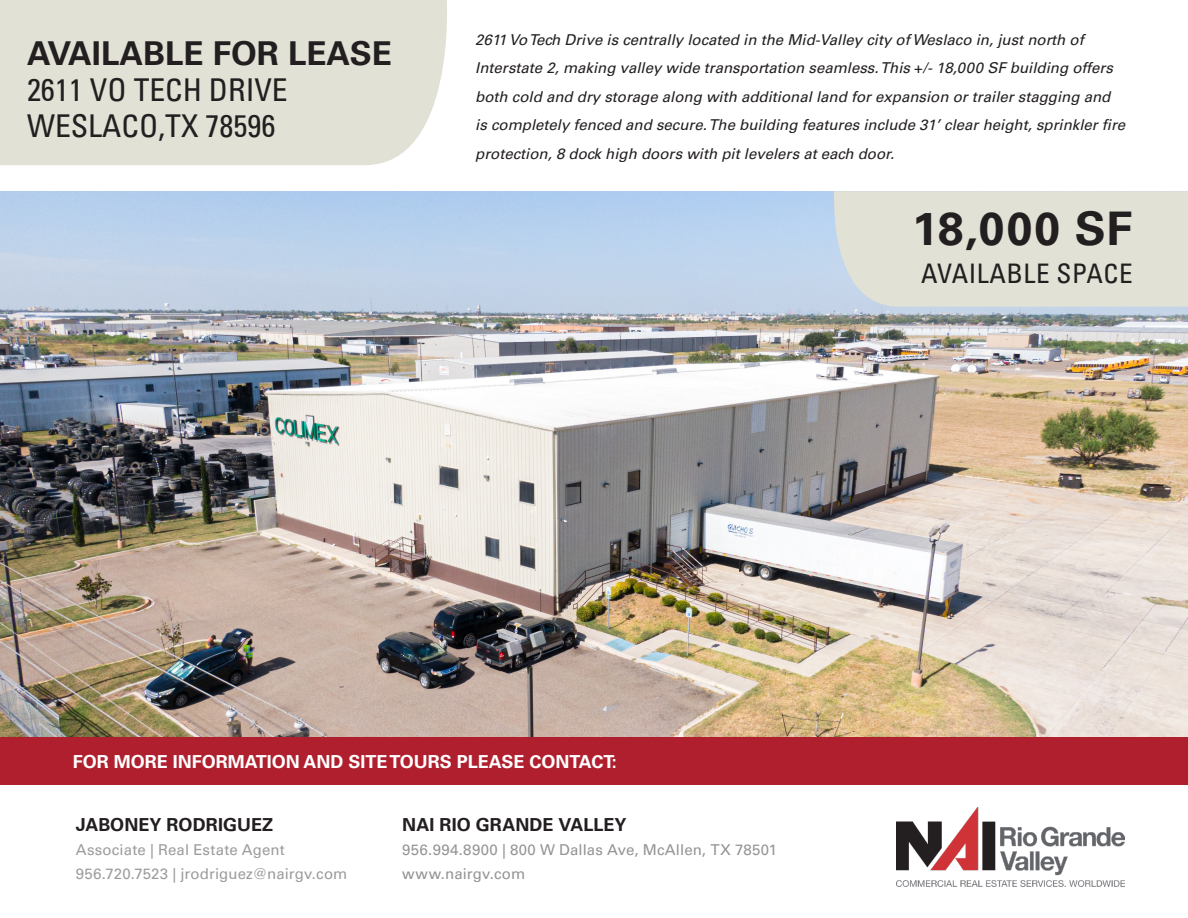
<style>
.page{position:relative;width:1188px;height:918px;background:#fff}
.page>*{position:absolute;margin:0;border:0;box-sizing:border-box;transform-origin:0 0}
.t1{font:700 46.5px "Univers LT Pro 65";letter-spacing:.03em;color:#231f20}
.t2{font:700 33px "Univers LT Pro 65";color:#231f20}
.t3{font:condensed 31.5px "Univers LT Pro";color:#231f20}
.t4{font:condensed 27px "Univers LT Pro";letter-spacing:.02em;color:#231f20}
.t5{font:700 18px "Univers LT Pro 65";color:#fff}
.t6{font:700 18px "Univers LT Pro 65";letter-spacing:.005em;color:#231f20}
.t7{font:italic 15px/28.5px "Univers LT Pro 55";color:#231f20}
.t8{font:15px "Univers LT Pro 55 Roman";letter-spacing:.01em;color:#9c9c9c}
.t9{font:15px "Univers LT Pro 55 Roman";letter-spacing:.015em;color:#949494}
</style>
<div class="page">
<img style="left:0;top:191px;width:1188px;height:546px">
<div style="left:0;top:0;width:447px;height:165px;background:#e1e1d5"></div>
<img style="left:897px;top:807px;width:227px;height:79px">
<div style="left:0;top:737px;width:1188px;height:48px;background:#b01f2e"></div>
<div style="left:827px;top:191px;width:361px;height:116px;background:#e1e1d5"></div>
<p class="t2" style="left:27px;top:30px;width:366px">AVAILABLE FOR LEASE</p>
<p class="t3" style="left:27px;top:70px;width:262px">2611 VO TECH DRIVE</p>
<p class="t3" style="left:27px;top:106px;width:250px">WESLACO,TX 78596</p>
<p class="t7" style="left:475px;top:25px;width:652px">2611 Vo Tech Drive is centrally located in the Mid-Valley city of Weslaco in, just north of Interstate 2, making valley wide transportation seamless. This +/- 18,000 SF building offers both cold and dry storage along with additional land for expansion or trailer stagging and is completely fenced and secure. The building features include 31’ clear height, sprinkler fire protection, 8 dock high doors with pit levelers at each door.</p>
<p class="t1" style="left:912px;top:196px;width:222px">18,000 SF</p>
<p class="t4" style="left:921px;top:256px;width:213px">AVAILABLE SPACE</p>
<p class="t5" style="left:73px;top:749px;width:546px">FOR MORE INFORMATION AND SITE TOURS PLEASE CONTACT:</p>
<p class="t6" style="left:76px;top:812px;width:199px">JABONEY RODRIGUEZ</p>
<p class="t8" style="left:76px;top:839px;width:211px">Associate | Real Estate Agent</p>
<p class="t8" style="left:76px;top:863px;width:273px">956.720.7523 | jrodriguez@nairgv.com</p>
<p class="t6" style="left:402px;top:812px;width:226px">NAI RIO GRANDE VALLEY</p>
<p class="t9" style="left:402px;top:839px;width:377px">956.994.8900 | 800 W Dallas Ave, McAllen, TX 78501</p>
<p class="t9" style="left:402px;top:863px;width:125px">www.nairgv.com</p>
</div>
